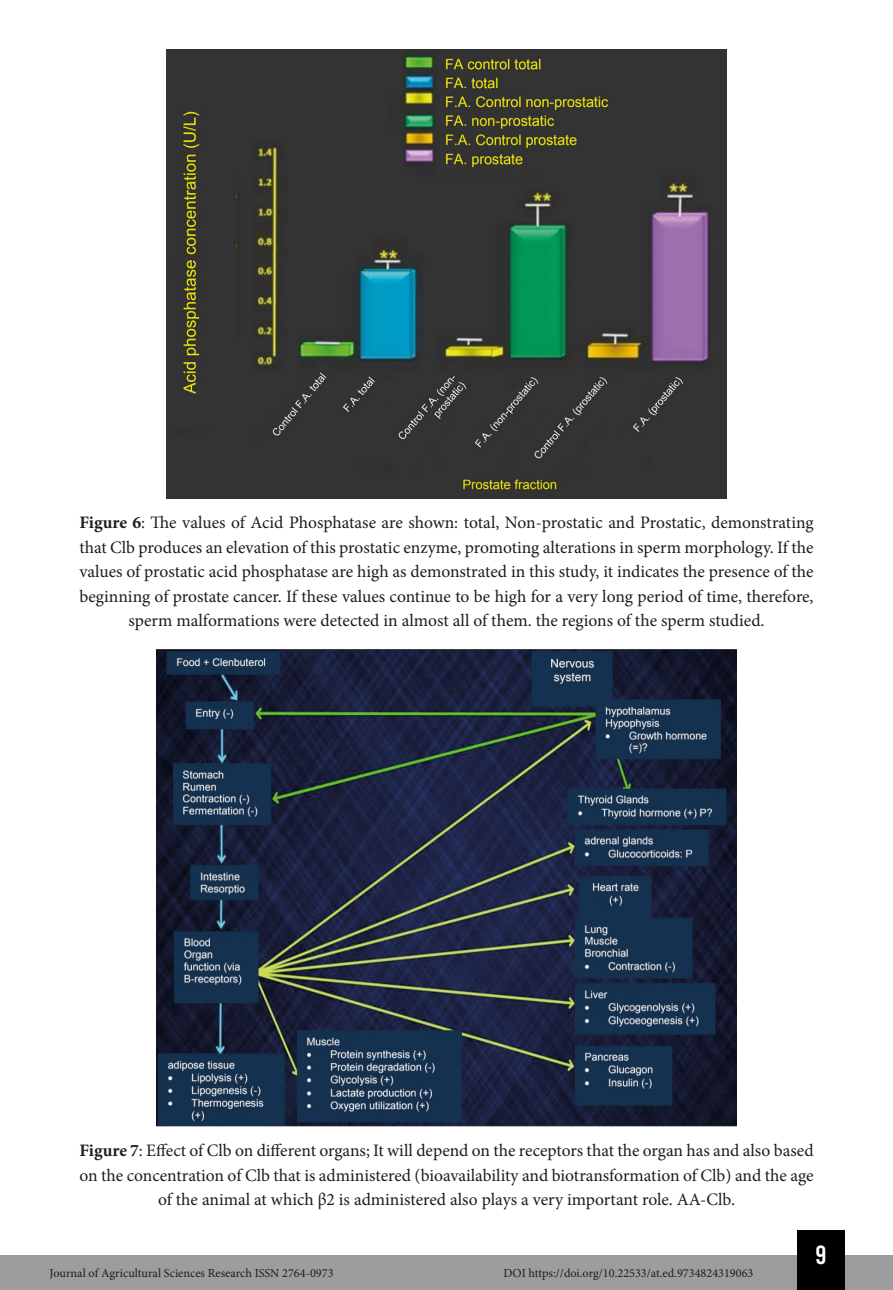
<style>
.page{position:relative;width:893px;height:1290px;background:#fff}
.page>*{position:absolute;margin:0;border:0;box-sizing:border-box;transform-origin:0 0}
.t1{font:26.25px "Bebas Kai";color:#fff}
.Info_Imagem{font:17.5px/24.5px "Minion Pro";color:#1d1d1b;text-align:center}
.t2{font:12.25px "Minion Pro";color:#1d1d1b}
.s1{font-weight:700}
</style>
<div class="page">
<div style="left:0;top:1255px;width:893px;height:35px;background:#9d9d9d"></div>
<div style="left:797px;top:1230px;width:48px;height:60px;background:#000"></div>
<img style="left:167px;top:50px;width:559px;height:449px">
<img style="left:156px;top:649px;width:581px;height:478px">
<p class="Info_Imagem" style="left:79px;top:510px;width:736px"><span class="s1">Figure 6</span>: The values of Acid Phosphatase are shown: total, Non-prostatic and Prostatic, demonstrating that Clb produces an elevation of this prostatic enzyme, promoting alterations in sperm morphology. If the values of prostatic acid phosphatase are high as demonstrated in this study, it indicates the presence of the beginning of prostate cancer. If these values continue to be high for a very long period of time, therefore, sperm malformations were detected in almost all of them. the regions of the sperm studied.</p>
<p class="Info_Imagem" style="left:79px;top:1138px;width:736px"><span class="s1">Figure 7</span>: Effect of Clb on different organs; It will depend on the receptors that the organ has and also based on the concentration of Clb that is administered (bioavailability and biotransformation of Clb) and the age of the animal at which β2 is administered also plays a very important role. AA-Clb.</p>
<p class="t2" style="left:50px;top:1265px;width:285px">Journal of Agricultural Sciences Research ISSN 2764-0973</p>
<p class="t2" style="left:503px;top:1265px;width:252px">DOI https://doi.org/10.22533/at.ed.9734824319063</p>
<h1 class="t1" style="left:815px;top:1241px;width:13px">9</h1>
</div>
